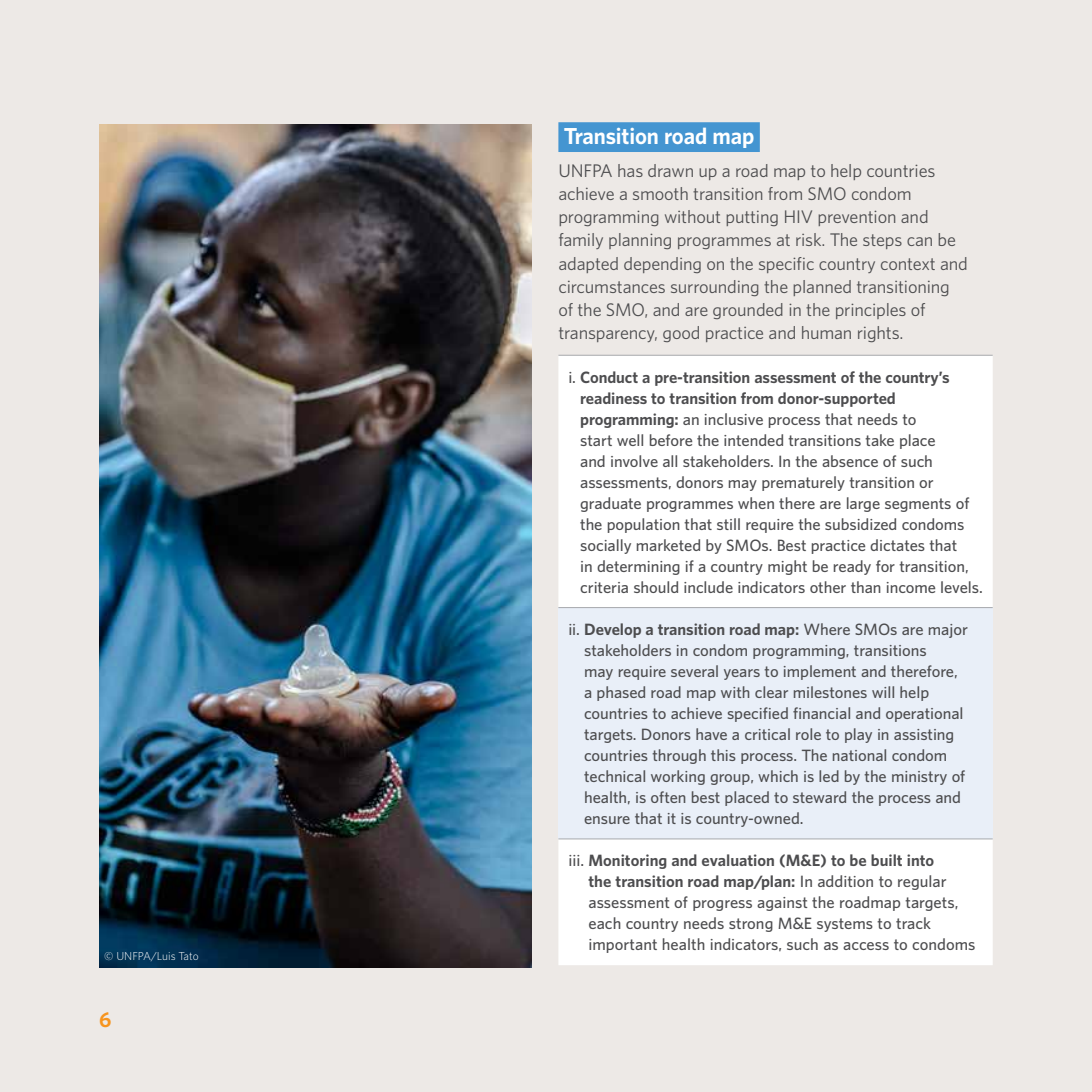
<style>
.page{position:relative;width:1092px;height:1092px;background:#fff}
.page>*{position:absolute;margin:0;border:0;box-sizing:border-box;transform-origin:0 0}
.t1{font:700 21px "UNFPA";letter-spacing:-.01em;color:#fff}
.t2{font:700 19.25px "UNFPA";color:#f7941e}
.t3{font:16.62px/23.1px "UNFPA Text";letter-spacing:-.01em;color:#4d4d4f}
.t4{font:600 14.88px/21px "UNFPA";letter-spacing:-.005em;color:#4d4d4f}
.t5{font:300 10.5px "UNFPA";color:#fff}
.s1{font-weight:700}
</style>
<div class="page">
<div style="left:0;top:0;width:1091px;height:1091px;background:#ede9e6"></div>
<div style="left:558px;top:122px;width:201px;height:30px;background:#4495d1"></div>
<div style="left:558px;top:356px;width:434px;height:609px;background:#fff"></div>
<div style="left:558px;top:607px;width:434px;height:231px;background:#e9eff8"></div>
<hr style="left:558px;top:355px;width:434px;height:1px;background:#a7a9ac">
<hr style="left:558px;top:607px;width:434px;height:1px;background:#a7a9ac">
<hr style="left:558px;top:838px;width:434px;height:1px;background:#a7a9ac">
<img style="left:99px;top:124px;width:432px;height:843px">
<p class="t5" style="left:104px;top:949px;width:96px">© UNFPA/Luis Tato</p>
<p class="t2" style="left:99px;top:1006px;width:14px">6</p>
<h1 class="t1" style="left:564px;top:122px;width:192px">Transition road map</h1>
<p class="t3" style="left:558px;top:159px;width:411px">UNFPA has drawn up a road map to help countries achieve a smooth transition from SMO condom programming without putting HIV prevention and family planning programmes at risk. The steps can be adapted depending on the specific country context and circumstances surrounding the planned transitioning of the SMO, and are grounded in the principles of transparency, good practice and human rights.</p>
<p class="t4" style="left:580px;top:366px;width:404px;text-indent:-12px">i. <span class="s1">Conduct a pre-transition assessment of the country’s readiness to transition from donor-supported programming:</span> an inclusive process that needs to<br>start well before the intended transitions take place<br>and involve all stakeholders. In the absence of such assessments, donors may prematurely transition or graduate programmes when there are large segments of the population that still require the subsidized condoms socially marketed by SMOs. Best practice dictates that<br>in determining if a country might be ready for transition, criteria should include indicators other than income levels.</p>
<p class="t4" style="left:584px;top:618px;width:385px;text-indent:-16px">ii. <span class="s1">Develop a transition road map:</span> Where SMOs are major stakeholders in condom programming, transitions<br>may require several years to implement and therefore, a phased road map with clear milestones will help countries to achieve specified financial and operational targets. Donors have a critical role to play in assisting countries through this process. The national condom technical working group, which is led by the ministry of health, is often best placed to steward the process and ensure that it is country-owned.</p>
<p class="t4" style="left:588px;top:849px;width:388px;text-indent:-20px">iii. <span class="s1">Monitoring and evaluation (M&amp;E) to be built into<br>the transition road map/plan:</span> In addition to regular assessment of progress against the roadmap targets, each country needs strong M&amp;E systems to track important health indicators, such as access to condoms</p>
</div>
